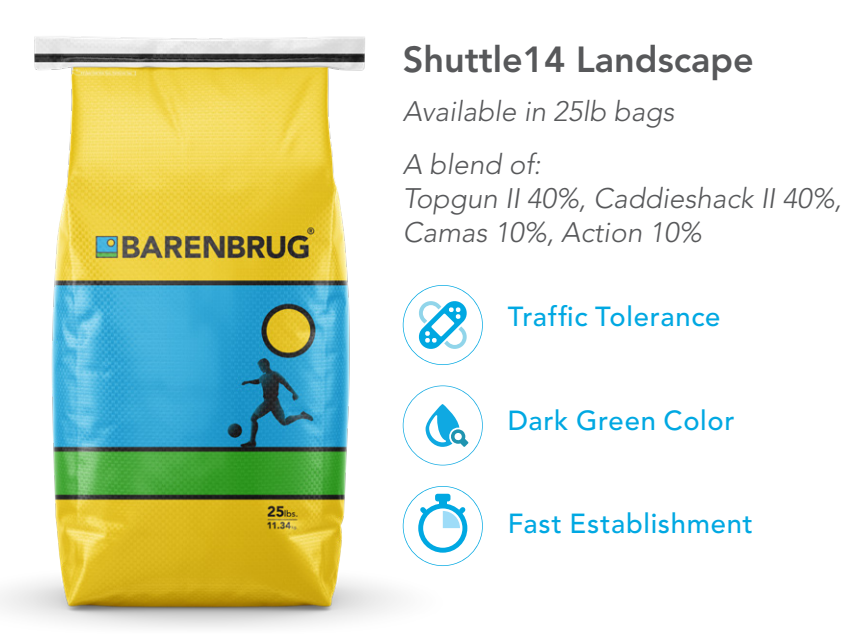
<style>
.page{position:relative;width:852px;height:634px;background:#fff}
.page>*{position:absolute;margin:0;border:0;box-sizing:border-box;transform-origin:0 0}
.t1{font:800 36px "Avenir LT Std";color:#57585a}
.t2{font:italic 300 28px/53.6px "Avenir LT Std";color:#57585a}
.t3{font:500 27.2px "Avenir LT Std";letter-spacing:.025em;color:#00a8e2}
</style>
<div class="page">
<img style="left:0;top:108px;width:483px;height:520px">
<svg style="left:402px;top:385px;width:80px;height:80px"></svg>
<svg style="left:402px;top:285px;width:80px;height:80px"></svg>
<svg style="left:402px;top:486px;width:80px;height:80px"></svg>
<img style="left:34px;top:36px;width:331px;height:72px">
<p class="t1" style="left:402px;top:38px;width:352px">Shuttle14 Landscape</p>
<p class="t2" style="left:402px;top:85px;width:273px">Available in 25lb bags<br>A blend of:</p>
<p class="t2" style="left:402px;top:182px;width:440px;line-height:33.6px">Topgun II 40%, Caddieshack II 40%,<br>Camas 10%, Action 10%</p>
<p class="t3" style="left:507px;top:301px;width:214px">Traffic Tolerance</p>
<p class="t3" style="left:507px;top:404px;width:228px">Dark Green Color</p>
<p class="t3" style="left:507px;top:508px;width:247px">Fast Establishment</p>
</div>
